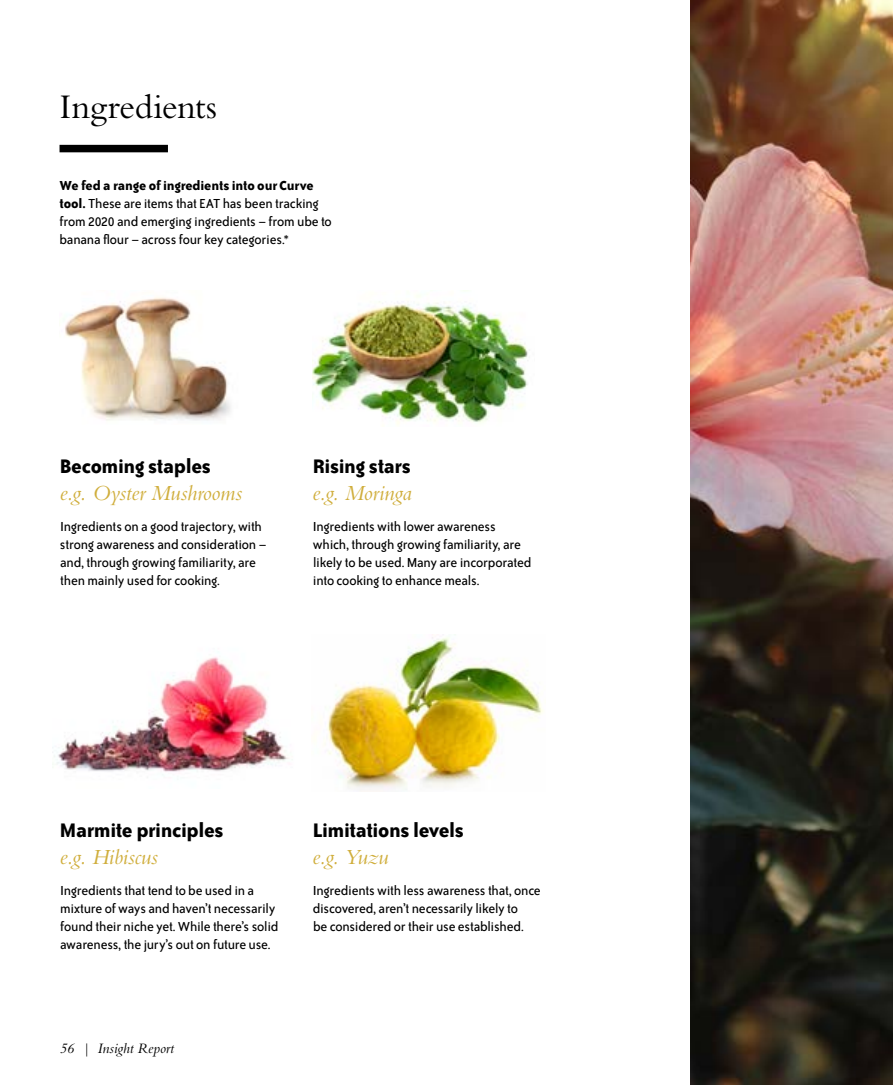
<style>
.page{position:relative;width:893px;height:1085px;background:#fff}
.page>*{position:absolute;margin:0;border:0;box-sizing:border-box;transform-origin:0 0}
.t1{font:36px "Bembo Std";letter-spacing:-.005em;color:#000}
.t2{font:700 22.5px "Bailey Sans ITC Std";letter-spacing:-.015em;color:#000}
.t3{font:italic 22.5px "Bembo Std";letter-spacing:-.01em;color:#d0ae3c}
.t4{font:15px/18px "Bailey Sans ITC Std";letter-spacing:-.02em;color:#000}
.t5{font:italic 15px "Bembo Std";color:#000}
.s1{font-weight:700}
</style>
<div class="page">
<img style="left:690px;top:0;width:203px;height:1084px">
<img style="left:65px;top:297px;width:166px;height:124px">
<img style="left:324px;top:637px;width:219px;height:154px">
<img style="left:312px;top:290px;width:216px;height:135px">
<img style="left:54px;top:657px;width:235px;height:118px">
<svg style="left:60px;top:145px;width:108px;height:7px"></svg>
<h1 class="t1" style="left:60px;top:85px;width:159px">Ingredients</h1>
<p class="t4" style="left:60px;top:176px;width:274px"><span class="s1">We fed a range of ingredients into our Curve tool.</span> These are items that EAT has been tracking from 2020 and emerging ingredients – from ube to banana flour – across four key categories.*</p>
<h2 class="t2" style="left:60px;top:453px;width:153px">Becoming staples</h2>
<h2 class="t3" style="left:60px;top:479px;width:184px">e.g. Oyster Mushrooms</h2>
<p class="t4" style="left:60px;top:517px;width:208px">Ingredients on a good trajectory, with strong awareness and consideration – and, through growing familiarity, are then mainly used for cooking.</p>
<h2 class="t2" style="left:312px;top:453px;width:100px">Rising stars</h2>
<h2 class="t3" style="left:313px;top:479px;width:100px">e.g. Moringa</h2>
<p class="t4" style="left:313px;top:517px;width:220px">Ingredients with lower awareness which, through growing familiarity, are likely to be used. Many are incorporated into cooking to enhance meals.</p>
<h2 class="t2" style="left:60px;top:817px;width:166px">Marmite principles</h2>
<h2 class="t3" style="left:60px;top:843px;width:100px">e.g. Hibiscus</h2>
<p class="t4" style="left:60px;top:881px;width:220px">Ingredients that tend to be used in a mixture of ways and haven’t necessarily found their niche yet. While there’s solid awareness, the jury’s out on future use.</p>
<h2 class="t2" style="left:312px;top:817px;width:153px">Limitations levels</h2>
<h2 class="t3" style="left:313px;top:843px;width:78px">e.g. Yuzu</h2>
<p class="t4" style="left:313px;top:881px;width:229px">Ingredients with less awareness that, once discovered, aren’t necessarily likely to<br>be considered or their use established.</p>
<p class="t5" style="left:60px;top:1039px;width:116px">56 | Insight Report</p>
</div>
